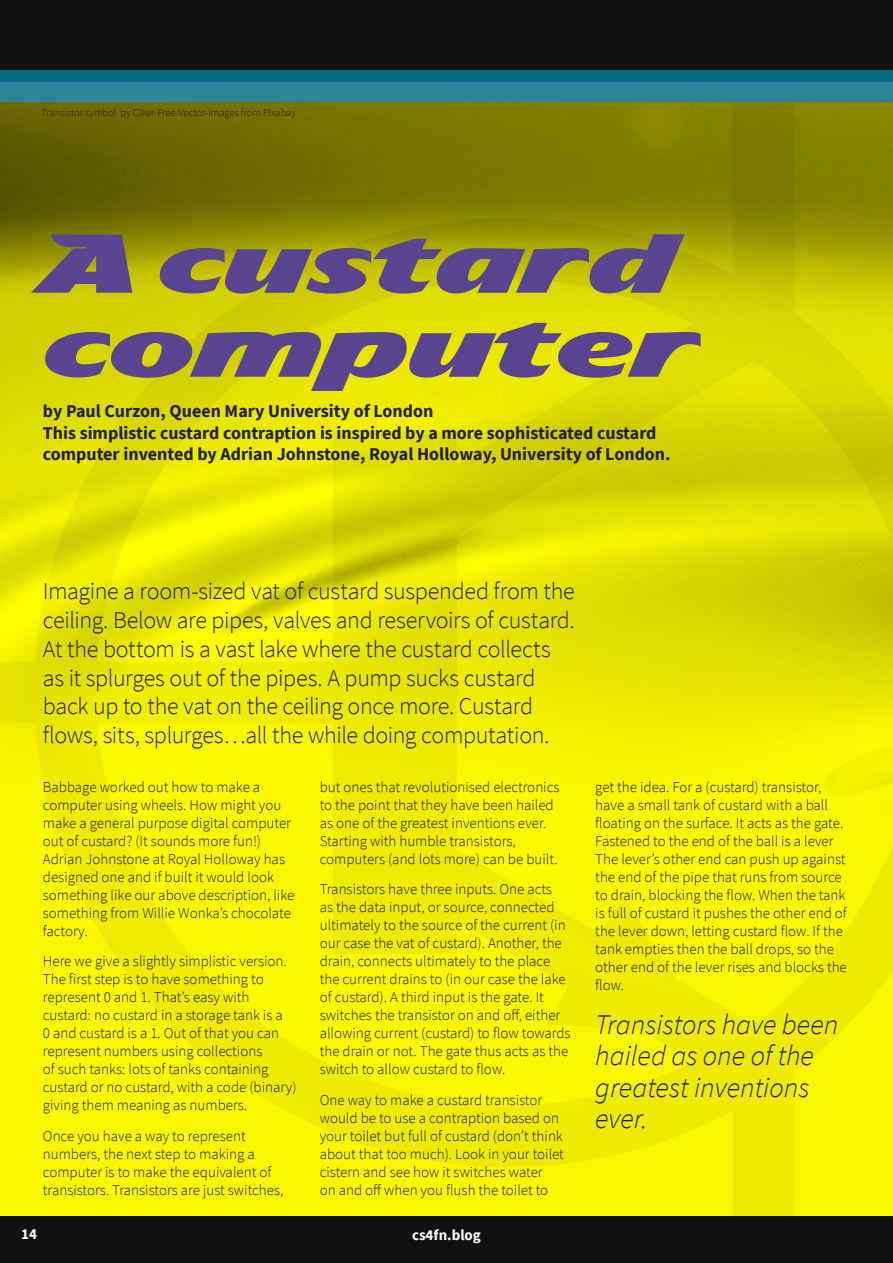
<style>
.page{position:relative;width:893px;height:1263px;background:#fff}
.page>*{position:absolute;margin:0;border:0;box-sizing:border-box;transform-origin:0 0}
.Sub_Heading{font:78px/84px "TF Avian";color:#59448f}
.Pull_out_quote{font:italic 300 28.5px/31.5px "Source Sans Pro";color:#231f20}
.Body_copy{font:300 24px/28.8px "Source Sans Pro";letter-spacing:-.015em;color:#231f20}
.Main_Heading{font:700 18px/21.6px "Source Sans Pro";color:#231f20}
.Body_copy-2{font:300 15px/18px "Source Sans Pro";color:#231f20}
.Minor_Heading{font:700 15px "Source Sans Pro";color:#fff}
.Body_copy-3{font:300 10.5px "Source Sans Pro";color:#231f20}
</style>
<div class="page">
<img style="left:0;top:102px;width:893px;height:1114px">
<div style="left:0;top:1216px;width:893px;height:47px;background:#111013"></div>
<div style="left:0;top:0;width:893px;height:70px;background:#111013"></div>
<div style="left:0;top:70px;width:893px;height:13px;background:#006c81"></div>
<div style="left:0;top:83px;width:893px;height:19px;background:#308498"></div>
<p class="Body_copy-3" style="left:41px;top:106px;width:256px">Transistor symbol by Clker-Free-Vector-Images from Pixabay</p>
<p class="Sub_Heading" style="left:43px;top:221px;width:658px">A custard computer</p>
<p class="Main_Heading" style="left:43px;top:400px;width:629px">by Paul Curzon, Queen Mary University of London<br>This simplistic custard contraption is inspired by a more sophisticated custard computer invented by Adrian Johnstone, Royal Holloway, University of London.</p>
<p class="Body_copy" style="left:43px;top:577px;width:533px">Imagine a room-sized vat of custard suspended from the ceiling. Below are pipes, valves and reservoirs of custard.<br>At the bottom is a vast lake where the custard collects as it splurges out of the pipes. A pump sucks custard back up to the vat on the ceiling once more. Custard flows, sits, splurges…all the while doing computation.</p>
<p class="Body_copy-2" style="left:43px;top:778px;width:253px">Babbage worked out how to make a computer using wheels. How might you make a general purpose digital computer out of custard? (It sounds more fun!)<br>Adrian Johnstone at Royal Holloway has designed one and if built it would look something like our above description, like something from Willie Wonka’s chocolate factory.</p>
<p class="Body_copy-2" style="left:43px;top:952px;width:255px">Here we give a slightly simplistic version.<br>The first step is to have something to represent 0 and 1. That’s easy with custard: no custard in a storage tank is a<br>0 and custard is a 1. Out of that you can represent numbers using collections<br>of such tanks: lots of tanks containing custard or no custard, with a code (binary) giving them meaning as numbers.</p>
<p class="Body_copy-2" style="left:43px;top:1127px;width:242px">Once you have a way to represent numbers, the next step to making a computer is to make the equivalent of transistors. Transistors are just switches,</p>
<p class="Body_copy-2" style="left:320px;top:778px;width:241px">but ones that revolutionised electronics to the point that they have been hailed as one of the greatest inventions ever.<br>Starting with humble transistors, computers (and lots more) can be built.</p>
<p class="Body_copy-2" style="left:320px;top:880px;width:252px">Transistors have three inputs. One acts<br>as the data input, or source, connected ultimately to the source of the current (in our case the vat of custard). Another, the drain, connects ultimately to the place the current drains to (in our case the lake of custard). A third input is the gate. It switches the transistor on and off, either allowing current (custard) to flow towards the drain or not. The gate thus acts as the switch to allow custard to flow.</p>
<p class="Body_copy-2" style="left:320px;top:1091px;width:246px">One way to make a custard transistor would be to use a contraption based on your toilet but full of custard (don’t think about that too much). Look in your toilet cistern and see how it switches water<br>on and off when you flush the toilet to</p>
<p class="Minor_Heading" style="left:21px;top:1224px;width:17px">14</p>
<p class="Minor_Heading" style="left:412px;top:1225px;width:70px">cs4fn.blog</p>
<p class="Minor_Heading" style="left:399px;top:1229px;width:101px">www.cs4fn.org</p>
<p class="Body_copy-2" style="left:595px;top:777px;width:253px">get the idea. For a (custard) transistor, have a small tank of custard with a ball floating on the surface. It acts as the gate.<br>Fastened to the end of the ball is a lever The lever’s other end can push up against the end of the pipe that runs from source to drain, blocking the flow. When the tank is full of custard it pushes the other end of the lever down, letting custard flow. If the tank empties then the ball drops, so the other end of the lever rises and blocks the flow.</p>
<p class="Pull_out_quote" style="left:595px;top:1008px;width:244px">Transistors have been hailed as one of the greatest inventions ever.</p>
</div>
